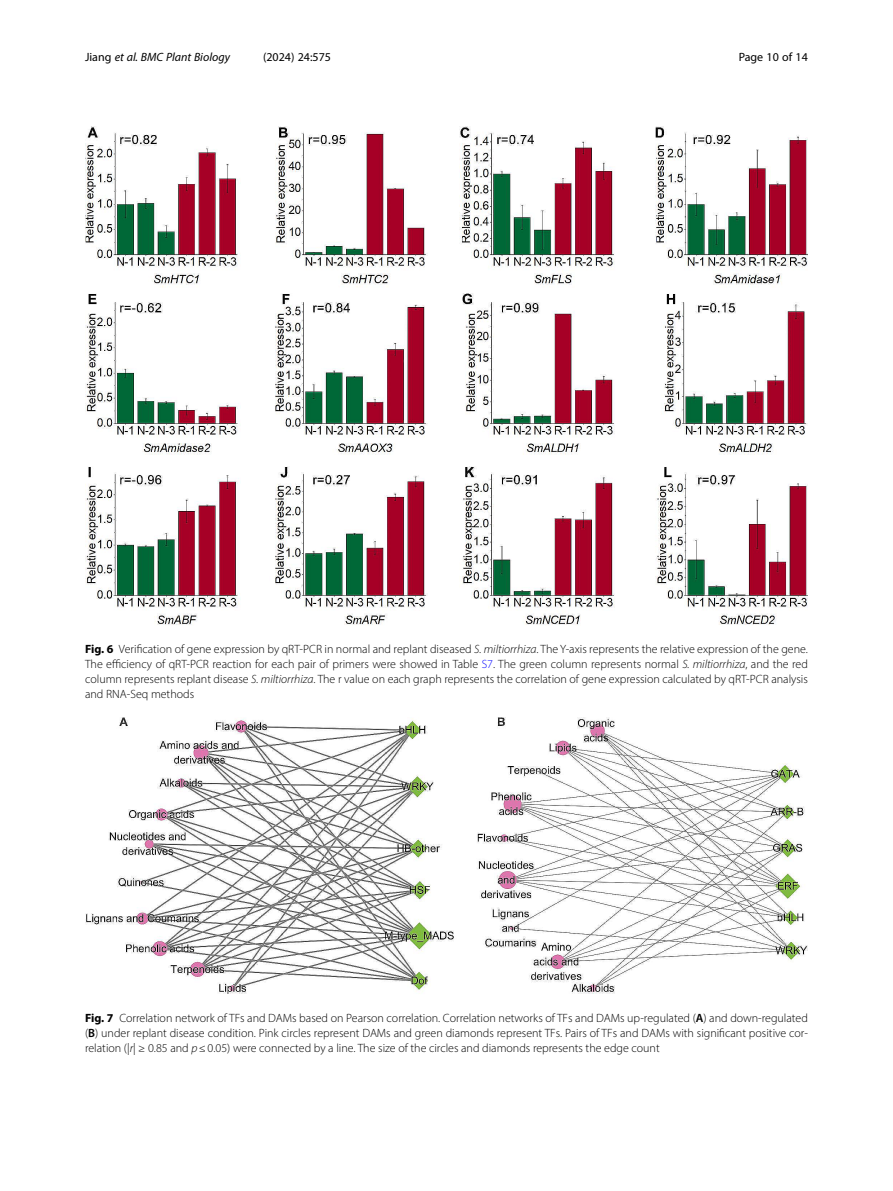
<style>
.page{position:relative;width:893px;height:1191px;background:#fff}
.page>*{position:absolute;margin:0;border:0;box-sizing:border-box;transform-origin:0 0}
.Figure_Caption{font:300 12px/15px "Myriad Pro";color:#000;text-align:justify}
.t1{font:italic 12px "Myriad Pro";color:#000}
.t2{font:12px "Myriad Pro";color:#000}
.s1{font-style:normal}
.s2{font-weight:700}
.s3{font-style:italic}
.s4{color:#00f}
.s5{font-weight:600}
</style>
<div class="page">
<img style="left:85px;top:717px;width:723px;height:277px">
<img style="left:85px;top:126px;width:723px;height:499px">
<p class="t1" style="left:85px;top:50px;width:146px"><span class="s1">Jiang</span> et al. BMC Plant Biology</p>
<p class="t2" style="left:263px;top:50px;width:70px">(2024) 24:575</p>
<p class="t2" style="left:739px;top:50px;width:71px">Page 10 of 14</p>
<p class="Figure_Caption" style="left:85px;top:641px;width:724px"><span class="s2">Fig. 6</span> Verification of gene expression by qRT-PCR in normal and replant diseased <span class="s3">S. miltiorrhiza</span>. The Y-axis represents the relative expression of the gene.<br>The efficiency of qRT-PCR reaction for each pair of primers were showed in Table <span class="s4">S7</span>. The green column represents normal <span class="s3">S. miltiorrhiza</span>, and the red column represents replant disease <span class="s3">S. miltiorrhiza</span>. The r value on each graph represents the correlation of gene expression calculated by qRT-PCR analysis and RNA-Seq methods</p>
<p class="Figure_Caption" style="left:85px;top:1010px;width:724px"><span class="s2">Fig. 7</span> Correlation network of TFs and DAMs based on Pearson correlation. Correlation networks of TFs and DAMs up-regulated (<span class="s5">A</span>) and down-regulated (<span class="s5">B</span>) under replant disease condition. Pink circles represent DAMs and green diamonds represent TFs. Pairs of TFs and DAMs with significant positive cor&shy;relation (|<span class="s3">r</span>| ≥ 0.85 and <span class="s3">p</span>≤0.05) were connected by a line. The size of the circles and diamonds represents the edge count</p>
</div>
